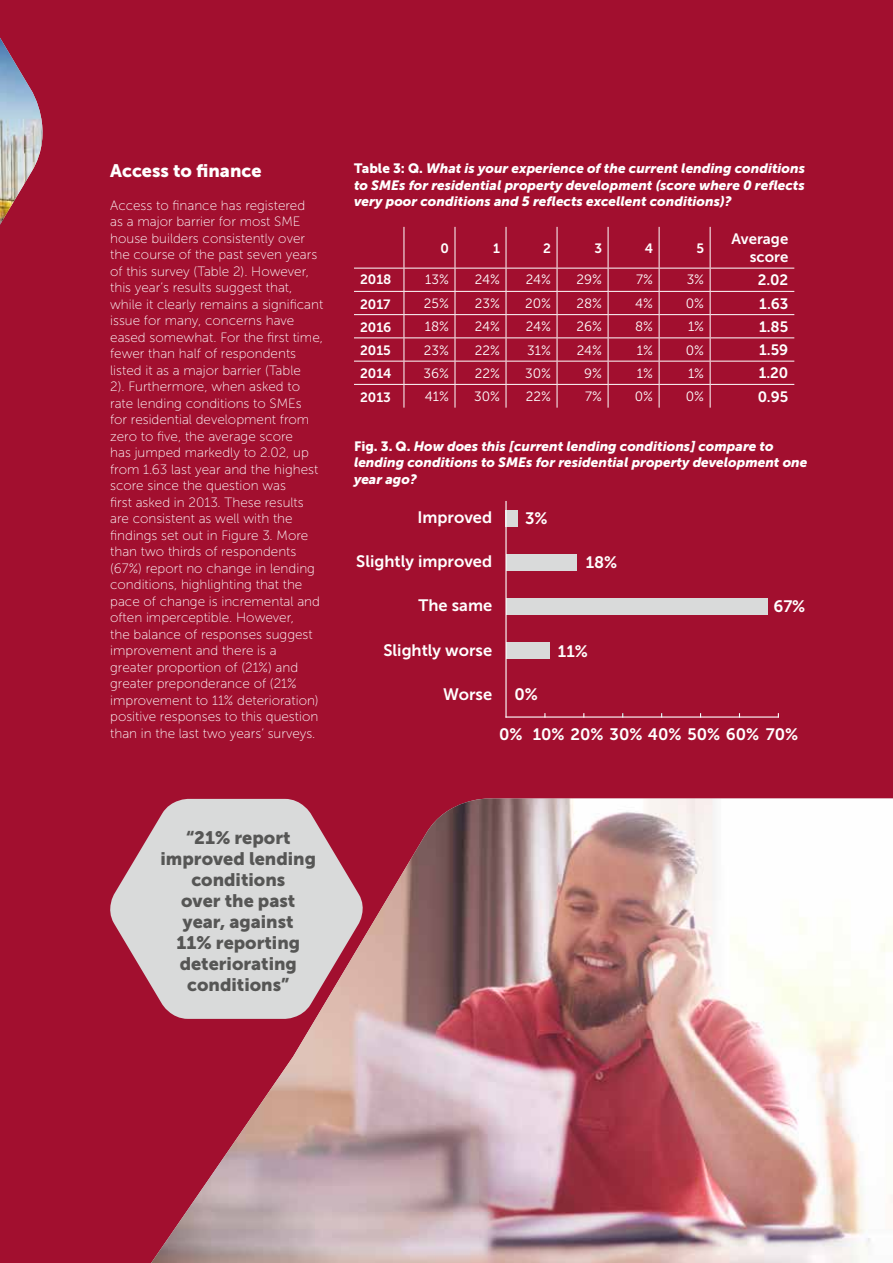
<style>
.page{position:relative;width:893px;height:1263px;background:#a20f2f}
.page>*{position:absolute;margin:0;border:0;box-sizing:border-box;transform-origin:0 0}
.t1{font:18px/21px "Museo Sans 900";color:#565655;text-align:center}
.t2{font:18px "Museo Sans 900";color:#fff}
.t3{font:16.5px "Museo Sans 700";color:#fff}
.t4{font:15px/18px "Museo Sans 700";color:#fff;text-align:right}
.t5{font:13.5px/16.5px "Museo Sans 100";color:#fff}
.t6{font:italic 13.5px/16.5px "Museo Sans 900";color:#fff;text-align:justify}
.t7{font:13.5px "Museo Sans 300";color:#fff}
.t8{font:13.5px "Museo Sans 700";color:#fff}
.s1{font-style:normal}
</style>
<div class="page">
<img style="left:0;top:38px;width:43px;height:187px">
<img style="left:151px;top:798px;width:742px;height:465px">
<svg style="left:110px;top:799px;width:257px;height:220px;fill:#d9dada"></svg>
<hr style="left:404px;top:227px;width:1px;height:41px;background:#fff">
<hr style="left:455px;top:227px;width:1px;height:41px;background:#fff">
<hr style="left:506px;top:227px;width:1px;height:41px;background:#fff">
<hr style="left:557px;top:227px;width:1px;height:41px;background:#fff">
<hr style="left:608px;top:227px;width:1px;height:41px;background:#fff">
<hr style="left:659px;top:227px;width:1px;height:41px;background:#fff">
<hr style="left:710px;top:227px;width:1px;height:41px;background:#fff">
<hr style="left:354px;top:268px;width:50px;height:1px;background:#fff">
<hr style="left:404px;top:268px;width:51px;height:1px;background:#fff">
<hr style="left:455px;top:268px;width:51px;height:1px;background:#fff">
<hr style="left:506px;top:268px;width:51px;height:1px;background:#fff">
<hr style="left:557px;top:268px;width:51px;height:1px;background:#fff">
<hr style="left:608px;top:268px;width:51px;height:1px;background:#fff">
<hr style="left:659px;top:268px;width:51px;height:1px;background:#fff">
<hr style="left:710px;top:268px;width:84px;height:1px;background:#fff">
<hr style="left:354px;top:291px;width:50px;height:1px;background:#fff">
<hr style="left:404px;top:291px;width:51px;height:1px;background:#fff">
<hr style="left:455px;top:291px;width:51px;height:1px;background:#fff">
<hr style="left:506px;top:291px;width:51px;height:1px;background:#fff">
<hr style="left:557px;top:291px;width:51px;height:1px;background:#fff">
<hr style="left:608px;top:291px;width:51px;height:1px;background:#fff">
<hr style="left:659px;top:291px;width:51px;height:1px;background:#fff">
<hr style="left:710px;top:291px;width:84px;height:1px;background:#fff">
<hr style="left:354px;top:314px;width:50px;height:1px;background:#fff">
<hr style="left:404px;top:314px;width:51px;height:1px;background:#fff">
<hr style="left:455px;top:314px;width:51px;height:1px;background:#fff">
<hr style="left:506px;top:314px;width:51px;height:1px;background:#fff">
<hr style="left:557px;top:314px;width:51px;height:1px;background:#fff">
<hr style="left:608px;top:314px;width:51px;height:1px;background:#fff">
<hr style="left:659px;top:314px;width:51px;height:1px;background:#fff">
<hr style="left:710px;top:314px;width:84px;height:1px;background:#fff">
<hr style="left:354px;top:337px;width:50px;height:1px;background:#fff">
<hr style="left:404px;top:337px;width:51px;height:1px;background:#fff">
<hr style="left:455px;top:337px;width:51px;height:1px;background:#fff">
<hr style="left:506px;top:337px;width:51px;height:1px;background:#fff">
<hr style="left:557px;top:337px;width:51px;height:1px;background:#fff">
<hr style="left:608px;top:337px;width:51px;height:1px;background:#fff">
<hr style="left:659px;top:337px;width:51px;height:1px;background:#fff">
<hr style="left:710px;top:337px;width:84px;height:1px;background:#fff">
<hr style="left:354px;top:361px;width:50px;height:1px;background:#fff">
<hr style="left:404px;top:361px;width:51px;height:1px;background:#fff">
<hr style="left:455px;top:361px;width:51px;height:1px;background:#fff">
<hr style="left:506px;top:361px;width:51px;height:1px;background:#fff">
<hr style="left:557px;top:361px;width:51px;height:1px;background:#fff">
<hr style="left:608px;top:361px;width:51px;height:1px;background:#fff">
<hr style="left:659px;top:361px;width:51px;height:1px;background:#fff">
<hr style="left:710px;top:361px;width:84px;height:1px;background:#fff">
<hr style="left:354px;top:384px;width:50px;height:1px;background:#fff">
<hr style="left:404px;top:384px;width:51px;height:1px;background:#fff">
<svg style="left:404px;top:268px;width:1px;height:140px"></svg>
<hr style="left:455px;top:384px;width:51px;height:1px;background:#fff">
<svg style="left:455px;top:268px;width:1px;height:140px"></svg>
<hr style="left:506px;top:384px;width:51px;height:1px;background:#fff">
<svg style="left:506px;top:268px;width:1px;height:140px"></svg>
<hr style="left:557px;top:384px;width:51px;height:1px;background:#fff">
<svg style="left:557px;top:268px;width:1px;height:140px"></svg>
<hr style="left:608px;top:384px;width:51px;height:1px;background:#fff">
<svg style="left:608px;top:268px;width:1px;height:140px"></svg>
<hr style="left:659px;top:384px;width:51px;height:1px;background:#fff">
<svg style="left:659px;top:268px;width:1px;height:140px"></svg>
<hr style="left:710px;top:384px;width:84px;height:1px;background:#fff">
<svg style="left:710px;top:268px;width:1px;height:140px"></svg>
<hr style="left:505px;top:716px;width:274px;height:2px;background:#fff">
<div style="left:507px;top:554px;width:70px;height:16px;background:#d9dada"></div>
<div style="left:505px;top:510px;width:13px;height:17px;background:#d9dada"></div>
<div style="left:506px;top:598px;width:261px;height:17px;background:#d9dada"></div>
<div style="left:506px;top:642px;width:44px;height:17px;background:#d9dada"></div>
<hr style="left:505px;top:501px;width:2px;height:217px;background:#fff">
<h1 class="t2" style="left:110px;top:160px;width:153px">Access to finance</h1>
<p class="t5" style="left:110px;top:197px;width:215px">Access to finance has registered<br>as a major barrier for most SME house builders consistently over the course of the past seven years of this survey (Table 2). However, this year’s results suggest that, while it clearly remains a significant issue for many, concerns have eased somewhat. For the first time, fewer than half of respondents listed it as a major barrier (Table<br>2). Furthermore, when asked to rate lending conditions to SMEs<br>for residential development from zero to five, the average score<br>has jumped markedly to 2.02, up from 1.63 last year and the highest score since the question was<br>first asked in 2013. These results are consistent as well with the findings set out in Figure 3. More than two thirds of respondents (67%) report no change in lending conditions, highlighting that the pace of change is incremental and often imperceptible. However,<br>the balance of responses suggest improvement and there is a<br>greater proportion of (21%) and greater preponderance of (21% improvement to 11% deterioration) positive responses to this question than in the last two years’ surveys.</p>
<p class="t6" style="left:354px;top:160px;width:453px"><span class="s1">Table 3: Q.</span> What is your experience of the current lending conditions to SMEs for residential property development (score where 0 reflects very poor conditions and 5 reflects excellent conditions)?</p>
<p class="t8" style="left:440px;top:240px;width:10px">0</p>
<p class="t8" style="left:493px;top:240px;width:8px">1</p>
<p class="t8" style="left:543px;top:240px;width:9px">2</p>
<p class="t8" style="left:594px;top:240px;width:9px">3</p>
<p class="t8" style="left:645px;top:240px;width:10px">4</p>
<p class="t8" style="left:696px;top:240px;width:9px">5</p>
<p class="t4" style="left:731px;top:230px;width:58px">Average score</p>
<p class="t8" style="left:360px;top:272px;width:33px">2018</p>
<p class="t7" style="left:425px;top:272px;width:25px">13%</p>
<p class="t7" style="left:475px;top:272px;width:27px">24%</p>
<p class="t7" style="left:526px;top:272px;width:27px">24%</p>
<p class="t7" style="left:577px;top:272px;width:27px">29%</p>
<p class="t7" style="left:636px;top:272px;width:18px">7%</p>
<p class="t7" style="left:687px;top:272px;width:19px">3%</p>
<p class="t4" style="left:758px;top:271px;width:32px">2.02</p>
<p class="t8" style="left:360px;top:296px;width:32px">2017</p>
<p class="t7" style="left:424px;top:296px;width:27px">25%</p>
<p class="t7" style="left:475px;top:296px;width:27px">23%</p>
<p class="t7" style="left:525px;top:296px;width:27px">20%</p>
<p class="t7" style="left:576px;top:296px;width:27px">28%</p>
<p class="t7" style="left:635px;top:296px;width:19px">4%</p>
<p class="t7" style="left:686px;top:296px;width:20px">0%</p>
<p class="t4" style="left:759px;top:294px;width:31px">1.63</p>
<p class="t8" style="left:360px;top:320px;width:33px">2016</p>
<p class="t7" style="left:425px;top:319px;width:26px">18%</p>
<p class="t7" style="left:475px;top:319px;width:27px">24%</p>
<p class="t7" style="left:526px;top:319px;width:27px">24%</p>
<p class="t7" style="left:577px;top:319px;width:27px">26%</p>
<p class="t7" style="left:635px;top:319px;width:19px">8%</p>
<p class="t7" style="left:688px;top:319px;width:18px">1%</p>
<p class="t4" style="left:759px;top:318px;width:31px">1.85</p>
<p class="t8" style="left:360px;top:343px;width:32px">2015</p>
<p class="t7" style="left:424px;top:343px;width:27px">23%</p>
<p class="t7" style="left:475px;top:343px;width:27px">22%</p>
<p class="t7" style="left:527px;top:343px;width:25px">31%</p>
<p class="t7" style="left:577px;top:343px;width:27px">24%</p>
<p class="t7" style="left:637px;top:343px;width:18px">1%</p>
<p class="t7" style="left:686px;top:343px;width:20px">0%</p>
<p class="t4" style="left:759px;top:341px;width:31px">1.59</p>
<p class="t8" style="left:360px;top:366px;width:33px">2014</p>
<p class="t7" style="left:423px;top:366px;width:27px">36%</p>
<p class="t7" style="left:475px;top:366px;width:27px">22%</p>
<p class="t7" style="left:525px;top:366px;width:27px">30%</p>
<p class="t7" style="left:584px;top:366px;width:19px">9%</p>
<p class="t7" style="left:637px;top:366px;width:18px">1%</p>
<p class="t7" style="left:688px;top:366px;width:18px">1%</p>
<p class="t4" style="left:759px;top:364px;width:31px">1.20</p>
<p class="t8" style="left:360px;top:389px;width:32px">2013</p>
<p class="t7" style="left:425px;top:389px;width:26px">41%</p>
<p class="t7" style="left:474px;top:389px;width:27px">30%</p>
<p class="t7" style="left:526px;top:389px;width:27px">22%</p>
<p class="t7" style="left:585px;top:389px;width:18px">7%</p>
<p class="t7" style="left:635px;top:389px;width:20px">0%</p>
<p class="t7" style="left:686px;top:389px;width:20px">0%</p>
<p class="t4" style="left:758px;top:387px;width:32px">0.95</p>
<p class="t6" style="left:354px;top:438px;width:455px;text-align:left"><span class="s1">Fig. 3. Q.</span> How does this [current lending conditions] compare to lending conditions to SMEs for residential property development one year ago?</p>
<p class="t3" style="left:417px;top:508px;width:76px">Improved</p>
<p class="t3" style="left:356px;top:552px;width:137px">Slightly improved</p>
<p class="t3" style="left:418px;top:596px;width:75px">The same</p>
<p class="t3" style="left:383px;top:641px;width:110px">Slightly worse</p>
<p class="t3" style="left:443px;top:685px;width:51px">Worse</p>
<p class="t3" style="left:525px;top:509px;width:24px">3%</p>
<p class="t3" style="left:586px;top:553px;width:33px">18%</p>
<p class="t3" style="left:514px;top:685px;width:25px">0%</p>
<p class="t3" style="left:558px;top:642px;width:31px">11%</p>
<p class="t3" style="left:773px;top:597px;width:34px">67%</p>
<p class="t3" style="left:499px;top:725px;width:300px">0% 10% 20% 30% 40% 50% 60% 70%</p>
<h1 class="t1" style="left:161px;top:827px;width:157px">“21% report improved lending conditions<br>over the past year, against<br>11% reporting deteriorating conditions”</h1>
</div>
